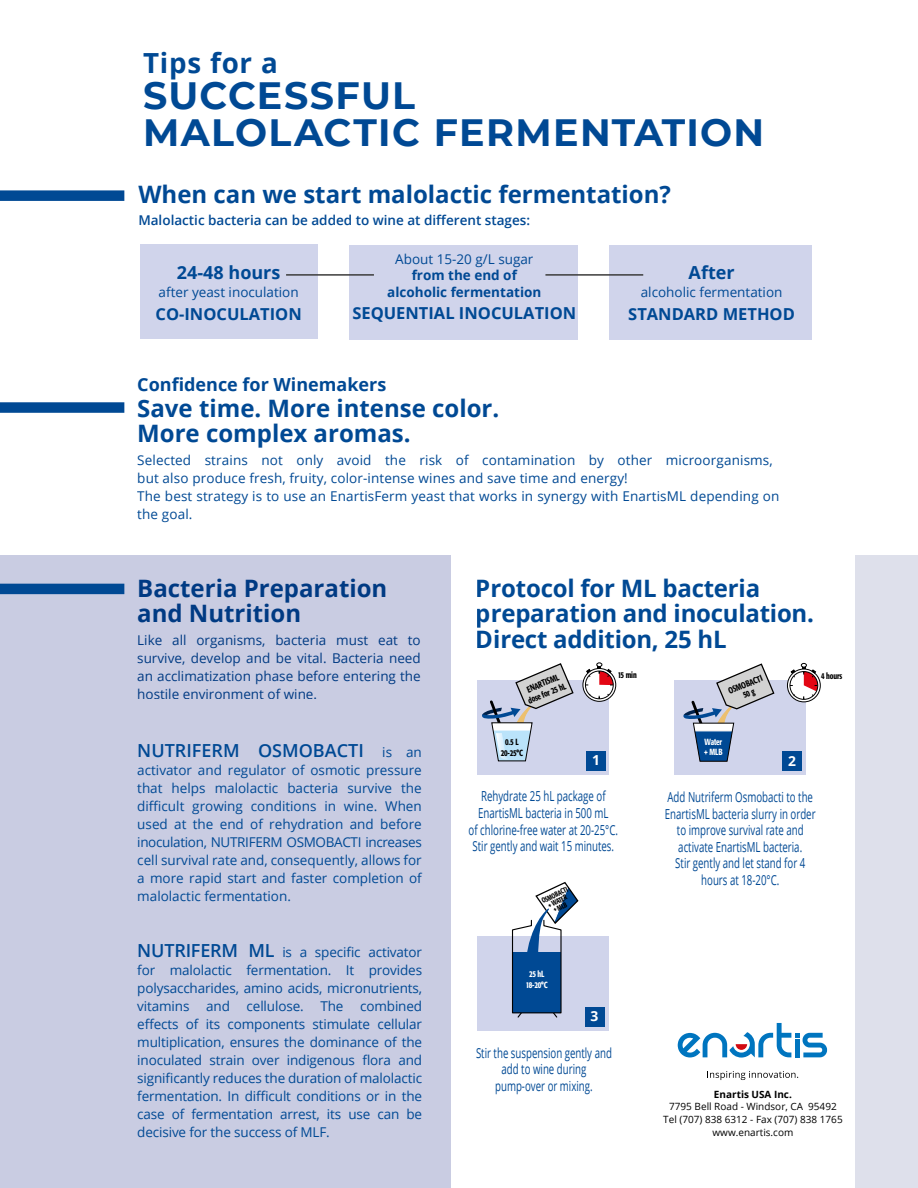
<style>
.page{position:relative;width:918px;height:1188px;background:#fff}
.page>*{position:absolute;margin:0;border:0;box-sizing:border-box;transform-origin:0 0}
.t1{font:700 37.95px/36.6px "Montserrat";letter-spacing:.035em;color:#004994}
.t2{font:700 27.75px "Open Sans";letter-spacing:.03em;color:#004994}
.t3{font:700 24px/25.5px "Open Sans";color:#004994}
.t4{font:700 18px "Open Sans";color:#004994}
.t5{font:600 18px "Open Sans";color:#004994}
.t6{font:700 16.5px "Open Sans";color:#004994}
.t7{font:13.8px/16.6px "Open Sans";color:#004994;text-align:center;scale:.7 1}
.t8{font:700 13.8px "Open Sans";color:#fff}
.t9{font:13.5px/18px "Open Sans";letter-spacing:.01em;color:#004994;text-align:justify}
.t10{font:600 13.5px "Open Sans";color:#004994}
.t11{font:700 13.5px/16.5px "Open Sans";color:#004994;text-align:center}
.t12{font:10.05px/12.9px "Open Sans";color:#000;text-align:center}
.t13{font:700 10.05px "Open Sans";color:#000}
.t14{font:500 condensed 8.85px/10.6px "Formata";letter-spacing:-.02em;color:#000;text-align:center;scale:.85 1}
.t15{font:500 condensed 8.85px/10.6px "Formata";letter-spacing:-.02em;color:#fff;scale:.85 1}
.t16{font:500 condensed 7.35px/6.6px "Formata";color:#000;text-align:center;scale:.8 1}
.s1{font-weight:400;font-size:13.5px}
.s2{font-weight:600;font-size:18px}
</style>
<div class="page">
<div style="left:0;top:402px;width:124px;height:11px;background:#004994"></div>
<div style="left:0;top:190px;width:124px;height:11px;background:#004994"></div>
<div style="left:140px;top:244px;width:177px;height:94px;background:#d0d4eb"></div>
<div style="left:609px;top:245px;width:203px;height:94px;background:#d0d4eb"></div>
<div style="left:350px;top:245px;width:228px;height:94px;background:#d0d4eb"></div>
<hr style="left:286px;top:274px;width:88px;height:2px;background:#3c3c3b">
<hr style="left:545px;top:274px;width:98px;height:2px;background:#3c3c3b">
<div style="left:0;top:555px;width:918px;height:633px;background:#dee0eb"></div>
<div style="left:0;top:555px;width:810px;height:633px;background:#c9cce2"></div>
<div style="left:0;top:584px;width:124px;height:10px;background:#004994"></div>
<div style="left:451px;top:530px;width:403px;height:658px;background:#fff"></div>
<div style="left:478px;top:680px;width:131px;height:94px;background:#d0d4eb"></div>
<svg style="left:482px;top:663px;width:92px;height:99px"></svg>
<img style="left:496px;top:733px;width:12px;height:26px">
<svg style="left:583px;top:669px;width:33px;height:32px"></svg>
<div style="left:582px;top:668px;width:34px;height:34px;border:1px solid #000;border-radius:50%"></div>
<div style="left:585px;top:671px;width:29px;height:28px;border:1px solid #000;border-radius:50%"></div>
<svg style="left:585px;top:663px;width:28px;height:36px"></svg>
<div style="left:586px;top:751px;width:20px;height:19px;background:#004994"></div>
<div style="left:674px;top:681px;width:132px;height:94px;background:#d0d4eb"></div>
<svg style="left:682px;top:663px;width:93px;height:99px"></svg>
<svg style="left:787px;top:669px;width:33px;height:33px"></svg>
<div style="left:787px;top:669px;width:34px;height:33px;border:1px solid #000;border-radius:50%"></div>
<div style="left:790px;top:671px;width:28px;height:29px;border:1px solid #000;border-radius:50%"></div>
<svg style="left:790px;top:663px;width:28px;height:36px"></svg>
<div style="left:783px;top:751px;width:19px;height:20px;background:#004994"></div>
<div style="left:477px;top:936px;width:132px;height:94px;background:#d0d4eb"></div>
<svg style="left:511px;top:882px;width:68px;height:136px"></svg>
<div style="left:585px;top:1007px;width:20px;height:20px;background:#004994"></div>
<svg style="left:707px;top:1071px;width:91px;height:9px"></svg>
<svg style="left:678px;top:1023px;width:149px;height:35px"></svg>
<h2 class="t2" style="left:143px;top:43px;width:136px">Tips for a</h2>
<h1 class="t1" style="left:143px;top:76px;width:623px">SUCCESSFUL<br>MALOLACTIC FERMENTATION</h1>
<h3 class="t3" style="left:138px;top:181px;width:534px">When can we start malolactic fermentation?</h3>
<p class="t10" style="left:138px;top:211px;width:393px">Malolactic bacteria can be added to wine at different stages:</p>
<h3 class="t4" style="left:177px;top:260px;width:105px">24-48 hours</h3>
<p class="t9" style="left:159px;top:283px;width:142px">after yeast inoculation</p>
<p class="t6" style="left:156px;top:302px;width:148px">CO-INOCULATION</p>
<p class="t9" style="left:395px;top:249px;width:140px">About 15-20 g/L sugar</p>
<p class="t11" style="left:387px;top:267px;width:156px">from the end of alcoholic fermentation</p>
<p class="t6" style="left:352px;top:302px;width:225px">SEQUENTIAL INOCULATION</p>
<h3 class="t4" style="left:689px;top:260px;width:48px">After</h3>
<p class="t9" style="left:641px;top:283px;width:143px">alcoholic fermentation</p>
<p class="t6" style="left:628px;top:302px;width:168px">STANDARD METHOD</p>
<h3 class="t4" style="left:137px;top:372px;width:251px">Confidence for Winemakers</h3>
<h3 class="t3" style="left:137px;top:395px;width:364px">Save time. More intense color.<br>More complex aromas.</h3>
<p class="t9" style="left:137px;top:451px;width:644px;text-align:left">Selected strains not only avoid the risk of contamination by other microorganisms, but also produce fresh, fruity, color-intense wines and save time and energy!<br>The best strategy is to use an EnartisFerm yeast that works in synergy with EnartisML depending on the goal.</p>
<h3 class="t3" style="left:137px;top:575px;width:252px">Bacteria Preparation and Nutrition</h3>
<p class="t9" style="left:137px;top:630px;width:285px">Like all organisms, bacteria must eat to survive, develop and be vital. Bacteria need an acclimatization phase before entering the hostile environment of wine.</p>
<h3 class="t3" style="left:476px;top:575px;width:340px">Protocol for ML bacteria preparation and inoculation.<br>Direct addition, 25 hL</h3>
<p class="t14" style="left:522px;top:686px;width:49px;rotate:-22deg">ENARTISML dose for 25 hL</p>
<p class="t14" style="left:618px;top:670px;width:24px">15 min</p>
<p class="t14" style="left:727px;top:687px;width:44px;line-height:9.6px;rotate:-22deg">OSMOBACTI<br>50 g</p>
<p class="t14" style="left:821px;top:670px;width:27px">4 hours</p>
<h3 class="t5" style="left:137px;top:738px;width:286px">NUTRIFERM OSMOBACTI <span class="s1">is an</span></h3>
<p class="t9" style="left:137px;top:761px;width:286px">activator and regulator of osmotic pressure that helps malolactic bacteria survive the difficult growing conditions in wine. When used at the end of rehydration and before inoculation, NUTRIFERM OSMOBACTI increases cell survival rate and, consequently, allows for a more rapid start and faster completion of malolactic fermentation.</p>
<p class="t9" style="left:137px;top:943px;width:286px"><span class="s2">NUTRIFERM ML</span> is a specific activator for malolactic fermentation. It provides polysaccharides, amino acids, micronutrients, vitamins and cellulose. The combined effects of its components stimulate cellular multiplication, ensures the dominance of the inoculated strain over indigenous flora and significantly reduces the duration of malolactic fermentation. In difficult conditions or in the case of fermentation arrest, its use can be decisive for the success of MLF.</p>
<p class="t14" style="left:501px;top:737px;width:28px">0.5 L<br>20-25°C</p>
<p class="t8" style="left:592px;top:750px;width:9px">1</p>
<p class="t7" style="left:469px;top:788px;width:215px">Rehydrate 25 hL package of<br>EnartisML bacteria in 500 mL<br>of chlorine-free water at 20-25°C.<br>Stir gently and wait 15 minutes.</p>
<p class="t16" style="left:541px;top:898px;width:36px;rotate:-25deg">OSMOBACTI + WATER<br>+ MLB</p>
<p class="t15" style="left:526px;top:969px;width:27px;text-align:center">25 hL<br>18-20°C</p>
<p class="t8" style="left:590px;top:1007px;width:9px">3</p>
<p class="t7" style="left:476px;top:1044px;width:196px">Stir the suspension gently and add to wine during pump-over or mixing.</p>
<p class="t15" style="left:704px;top:736px;width:23px">Water + MLB</p>
<p class="t8" style="left:788px;top:751px;width:9px">2</p>
<p class="t7" style="left:665px;top:788px;width:217px">Add Nutriferm Osmobacti to the<br>EnartisML bacteria slurry in order to improve survival rate and activate EnartisML bacteria.<br>Stir gently and let stand for 4 hours at 18-20°C.</p>
<p class="t13" style="left:714px;top:1087px;width:79px">Enartis USA Inc.</p>
<p class="t12" style="left:663px;top:1100px;width:181px">7795 Bell Road - Windsor, CA 95492<br>Tel (707) 838 6312 - Fax (707) 838 1765 www.enartis.com</p>
</div>
